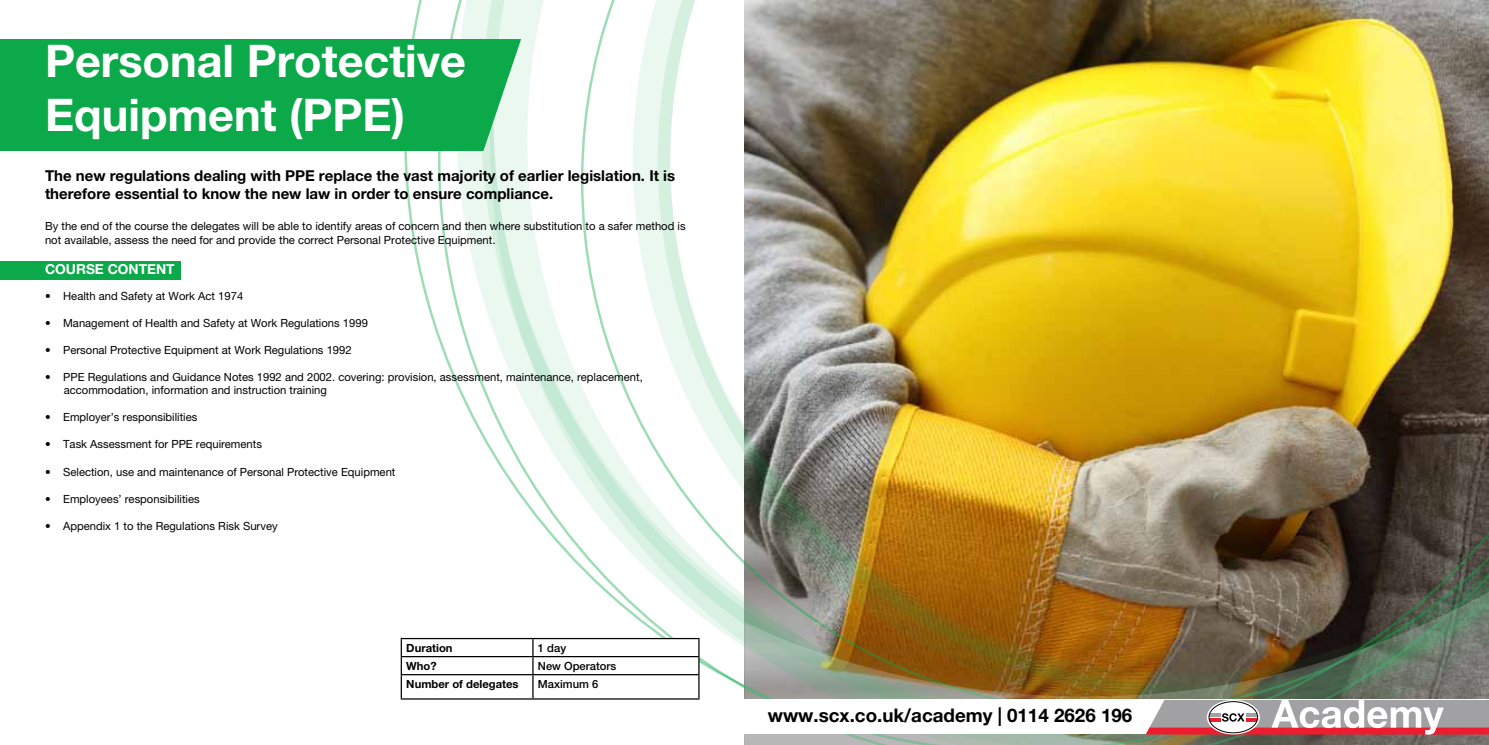
<style>
.page{position:relative;width:1489px;height:745px;background:#fff}
.page>*{position:absolute;margin:0;border:0;box-sizing:border-box;transform-origin:0 0}
.t1{font:700 45px/54px "Helvetica Neue LT Pro";color:#fff}
.t2{font:700 18.75px "Helvetica Neue LT Pro";color:#000}
.t3{font:700 15px/18px "Helvetica Neue LT Pro";color:#000}
.t4{font:700 13.75px "Helvetica Neue LT Pro";color:#fff}
.t5{font:11.25px/13.5px "Helvetica Neue LT Pro";color:#000}
.t6{font:700 11.25px "Helvetica Neue LT Pro";color:#000101}
.t7{font:500 11.25px "Helvetica Neue LT Pro";color:#000101}
</style>
<div class="page">
<img style="left:438px;top:0;width:1050px;height:700px">
<img style="left:744px;top:471px;width:744px;height:273px">
<svg style="left:482px;top:39px;width:39px;height:112px;background:#75ce99"></svg>
<div style="left:0;top:39px;width:482px;height:112px;background:#0ca94b"></div>
<div style="left:0;top:260px;width:181px;height:19px;background:#0ca94b"></div>
<hr style="left:400px;top:637px;width:133px;height:1px;background:#000">
<hr style="left:533px;top:637px;width:166px;height:1px;background:#000">
<svg style="left:400px;top:638px;width:299px;height:60px"></svg>
<hr style="left:400px;top:698px;width:133px;height:1px;background:#000">
<hr style="left:533px;top:698px;width:166px;height:1px;background:#000">
<div style="left:744px;top:698px;width:744px;height:35px;background:#fff"></div>
<svg style="left:1145px;top:700px;width:343px;height:34px"></svg>
<h1 class="t1" style="left:45px;top:33px;width:422px">Personal Protective<br>Equipment (PPE)</h1>
<h3 class="t3" style="left:45px;top:166px;width:631px">The new regulations dealing with PPE replace the vast majority of earlier legislation. It is therefore essential to know the new law in order to ensure compliance.</h3>
<p class="t5" style="left:45px;top:219px;width:642px">By the end of the course the delegates will be able to identify areas of concern and then where substitution to a safer method is not available, assess the need for and provide the correct Personal Protective Equipment.</p>
<p class="t4" style="left:45px;top:260px;width:131px">COURSE CONTENT</p>
<p class="t5" style="left:45px;top:289px;width:200px">• Health and Safety at Work Act 1974</p>
<p class="t5" style="left:45px;top:316px;width:324px">• Management of Health and Safety at Work Regulations 1999</p>
<p class="t5" style="left:45px;top:343px;width:308px">• Personal Protective Equipment at Work Regulations 1992</p>
<p class="t5" style="left:64px;top:370px;width:580px;text-indent:-19px">• PPE Regulations and Guidance Notes 1992 and 2002. covering: provision, assessment, maintenance, replacement, accommodation, information and instruction training</p>
<p class="t5" style="left:45px;top:410px;width:154px">• Employer’s responsibilities</p>
<p class="t5" style="left:45px;top:437px;width:218px">• Task Assessment for PPE requirements</p>
<p class="t5" style="left:45px;top:464px;width:352px">• Selection, use and maintenance of Personal Protective Equipment</p>
<p class="t5" style="left:45px;top:491px;width:156px">• Employees’ responsibilities</p>
<p class="t5" style="left:45px;top:518px;width:234px">• Appendix 1 to the Regulations Risk Survey</p>
<p class="t6" style="left:406px;top:640px;width:48px">Duration</p>
<p class="t7" style="left:538px;top:640px;width:30px">1 day</p>
<p class="t6" style="left:406px;top:658px;width:32px">Who?</p>
<p class="t7" style="left:538px;top:658px;width:80px">New Operators</p>
<p class="t6" style="left:406px;top:676px;width:114px">Number of delegates</p>
<p class="t7" style="left:538px;top:676px;width:62px">Maximum 6</p>
<h2 class="t2" style="left:767px;top:703px;width:366px">www.scx.co.uk/academy | 0114 2626 196</h2>
</div>
